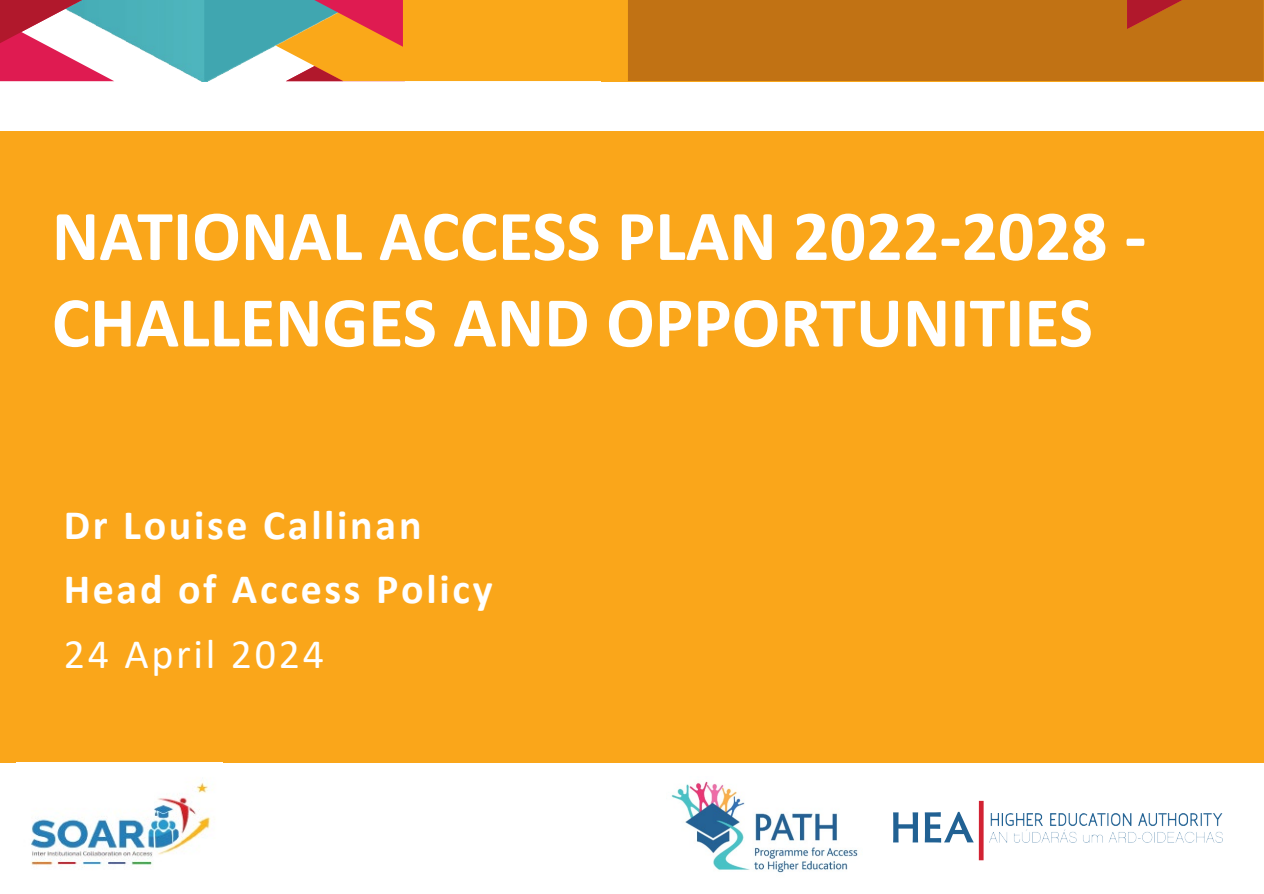
<style>
.page{position:relative;width:1264px;height:894px;background:#fff}
.page>*{position:absolute;margin:0;border:0;box-sizing:border-box;transform-origin:0 0}
.t1{font:700 72px/86.4px "Calibri";color:#fff}
.t2{font:700 42px "Calibri";letter-spacing:.065em;color:#fff}
.t3{font:42px "Calibri";letter-spacing:.065em;color:#fff}
</style>
<div class="page">
<div style="left:0;top:131px;width:1263px;height:631px;background:#faa61a"></div>
<div style="left:627px;top:0;width:636px;height:81px;background:#c17214"></div>
<svg style="left:1126px;top:0;width:137px;height:29px;background:#bd5f19"></svg>
<img style="left:114px;top:0;width:90px;height:81px">
<svg style="left:204px;top:0;width:411px;height:81px;background:#d4a246"></svg>
<svg style="left:0;top:0;width:114px;height:81px"></svg>
<img style="left:989px;top:813px;width:233px;height:28px">
<svg style="left:893px;top:812px;width:24px;height:30px"></svg>
<svg style="left:924px;top:811px;width:49px;height:31px"></svg>
<div style="left:978px;top:800px;width:5px;height:60px;background:#d22233"></div>
<img style="left:671px;top:781px;width:187px;height:92px">
<img style="left:30px;top:782px;width:183px;height:85px">
<p class="t1" style="left:52px;top:192px;width:1095px">NATIONAL ACCESS PLAN 2022-2028 -<br>CHALLENGES AND OPPORTUNITIES</p>
<p class="t2" style="left:64px;top:494px;width:359px">Dr Louise Callinan</p>
<p class="t2" style="left:64px;top:559px;width:430px">Head of Access Policy</p>
<p class="t3" style="left:64px;top:624px;width:262px">24 April 2024</p>
</div>
